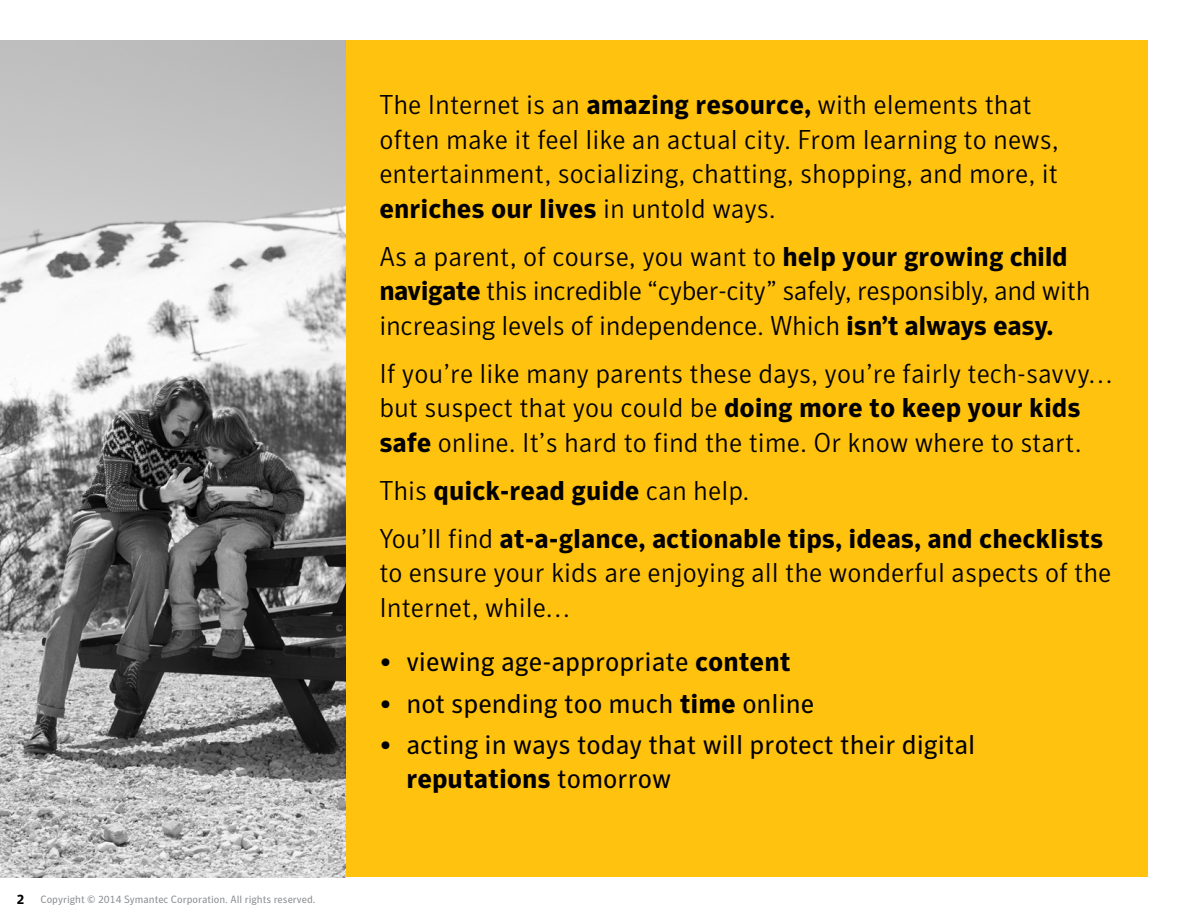
<style>
.page{position:relative;width:1188px;height:918px;background:#fff}
.page>*{position:absolute;margin:0;border:0;box-sizing:border-box;transform-origin:0 0}
.t1{font:300 27px/34.5px "Symantec Sans";color:#000}
.t2{font:27px/34.5px "Symantec Sans";color:#000}
.t3{font:700 27px/48px "Symantec Sans";color:#000}
.t4{font:10.5px "Symantec Sans";color:#898d90}
.s1{font-weight:700;font-size:13.5px;color:#000}
.s2{font-weight:700}
.s3{font-weight:300}
</style>
<div class="page">
<div style="left:346px;top:40px;width:802px;height:838px;background:#ffc20e"></div>
<img style="left:0;top:40px;width:346px;height:838px">
<p class="t4" style="left:17px;top:893px;width:300px"><span class="s1">2</span> Copyright © 2014 Symantec Corporation. All rights reserved.</p>
<p class="t1" style="left:379px;top:87px;width:681px">The Internet is an <span class="s2">amazing resource,</span> with elements that often make it feel like an actual city. From learning to news, entertainment, socializing, chatting, shopping, and more, it <span class="s2">enriches our lives</span> in untold ways.</p>
<p class="t1" style="left:379px;top:239px;width:713px">As a parent, of course, you want to <span class="s2">help your growing child navigate</span> this incredible “cyber-city” safely, responsibly, and with increasing levels of independence. Which <span class="s2">isn’t always easy.</span></p>
<p class="t1" style="left:379px;top:356px;width:735px">If you’re like many parents these days, you’re fairly tech-savvy… but suspect that you could be <span class="s2">doing more to keep your kids safe</span> online. It’s hard to find the time. Or know where to start.</p>
<p class="t3" style="left:379px;top:466px;width:726px"><span class="s3">This</span> quick-read guide <span class="s3">can help.<br>You’ll find</span> at-a-glance, actionable tips, ideas, and checklists</p>
<p class="t1" style="left:379px;top:555px;width:734px">to ensure your kids are enjoying all the wonderful aspects of the<br>Internet, while…</p>
<p class="t2" style="left:379px;top:644px;width:413px">• viewing age-appropriate <span class="s2">content</span></p>
<p class="t2" style="left:379px;top:686px;width:437px">• not spending too much <span class="s2">time</span> online</p>
<p class="t2" style="left:406px;top:727px;width:571px;text-indent:-27px">• acting in ways today that will protect their digital <span class="s2">reputations</span> tomorrow</p>
</div>
